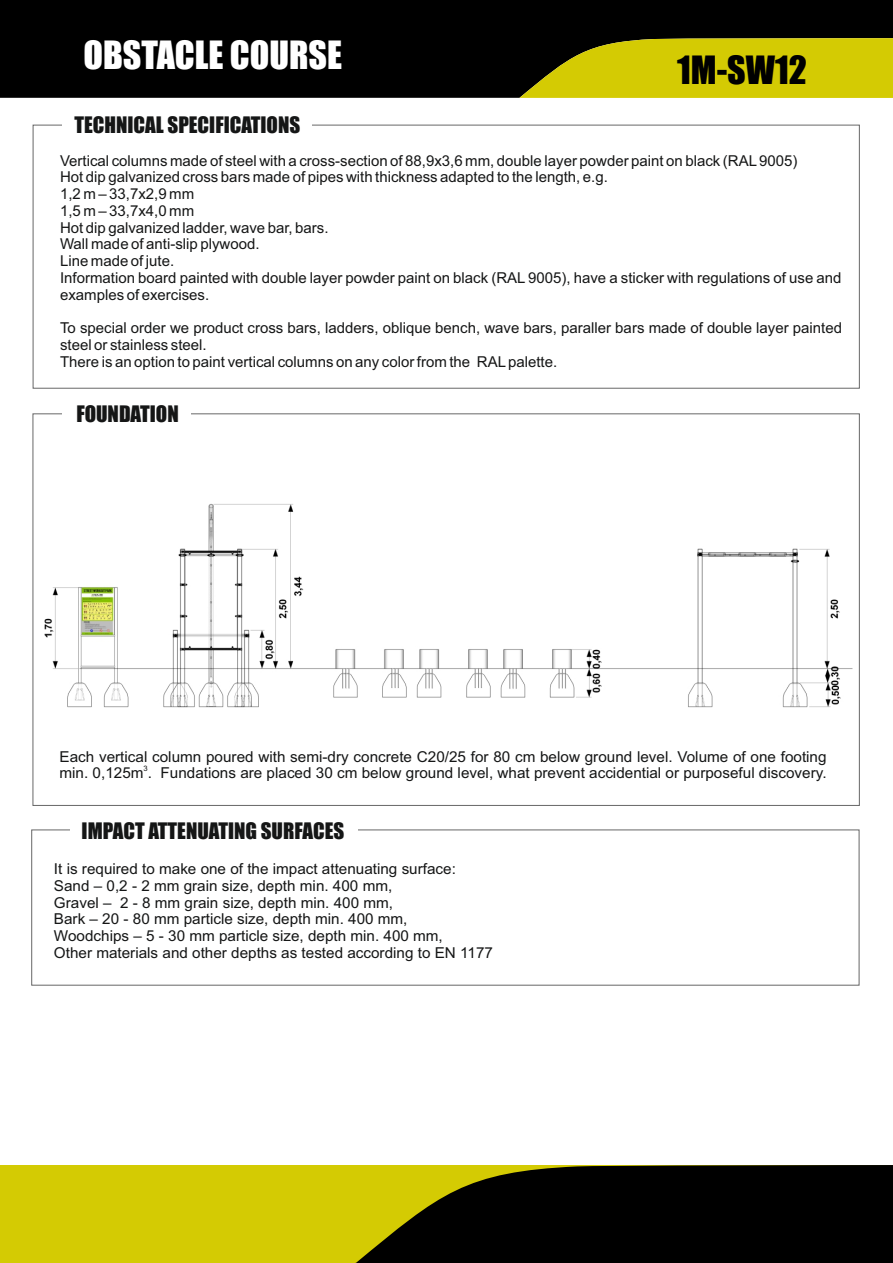
<style>
.page{position:relative;width:893px;height:1263px;background:#fff}
.page>*{position:absolute;margin:0;border:0;box-sizing:border-box;transform-origin:0 0}
.t1{font:36px "Impact";color:#fff}
.t2{font:36px "Impact";color:#000}
.t3{font:21px "Impact";color:#151616}
.t4{font:15px/16.8px "Arial";color:#151616}
.t5{font:7.5px "Arial";color:#151616}
</style>
<div class="page">
<div style="left:0;top:1165px;width:893px;height:98px;background:#d4cb03"></div>
<div style="left:0;top:0;width:893px;height:98px;background:#000"></div>
<svg style="left:519px;top:38px;width:374px;height:60px;background:#bab203"></svg>
<svg style="left:355px;top:1165px;width:538px;height:98px;background:#1d1b00"></svg>
<img style="left:44px;top:504px;width:808px;height:204px">
<h1 class="t1" style="left:83px;top:41px;width:260px">OBSTACLE COURSE</h1>
<h1 class="t2" style="left:677px;top:55px;width:131px">1M-SW12</h1>
<h2 class="t3" style="left:74px;top:117px;width:227px">TECHNICAL SPECIFICATIONS</h2>
<p class="t4" style="left:60px;top:153px;width:783px">Vertical columns made of steel with a cross-section of 88,9x3,6 mm, double layer powder paint on black (RAL 9005)<br>Hot dip galvanized cross bars made of pipes with thickness adapted to the length, e.g.<br>1,2 m – 33,7x2,9 mm<br>1,5 m – 33,7x4,0 mm<br>Hot dip galvanized ladder, wave bar, bars.<br>Wall made of anti-slip plywood.<br>Line made of jute.<br>Information board painted with double layer powder paint on black (RAL 9005), have a sticker with regulations of use and examples of exercises.</p>
<p class="t4" style="left:60px;top:321px;width:784px">To special order we product cross bars, ladders, oblique bench, wave bars, paraller bars made of double layer painted steel or stainless steel.<br>There is an option to paint vertical columns on any color from the RAL palette.</p>
<h2 class="t3" style="left:76px;top:405px;width:104px">FOUNDATION</h2>
<p class="t4" style="left:60px;top:749px;width:769px">Each vertical column poured with semi-dry concrete C20/25 for 80 cm below ground level. Volume of one footing</p>
<p class="t5" style="left:144px;top:765px;width:6px">3</p>
<p class="t4" style="left:60px;top:766px;width:769px">min. 0,125m . Fundations are placed 30 cm below ground level, what prevent accidential or purposeful discovery.</p>
<h2 class="t3" style="left:82px;top:822px;width:264px">IMPACT ATTENUATING SURFACES</h2>
<p class="t4" style="left:54px;top:862px;width:440px">It is required to make one of the impact attenuating surface:<br>Sand – 0,2 - 2 mm grain size, depth min. 400 mm,<br>Gravel – 2 - 8 mm grain size, depth min. 400 mm,<br>Bark – 20 - 80 mm particle size, depth min. 400 mm,<br>Woodchips – 5 - 30 mm particle size, depth min. 400 mm,<br>Other materials and other depths as tested according to EN 1177</p>
</div>
